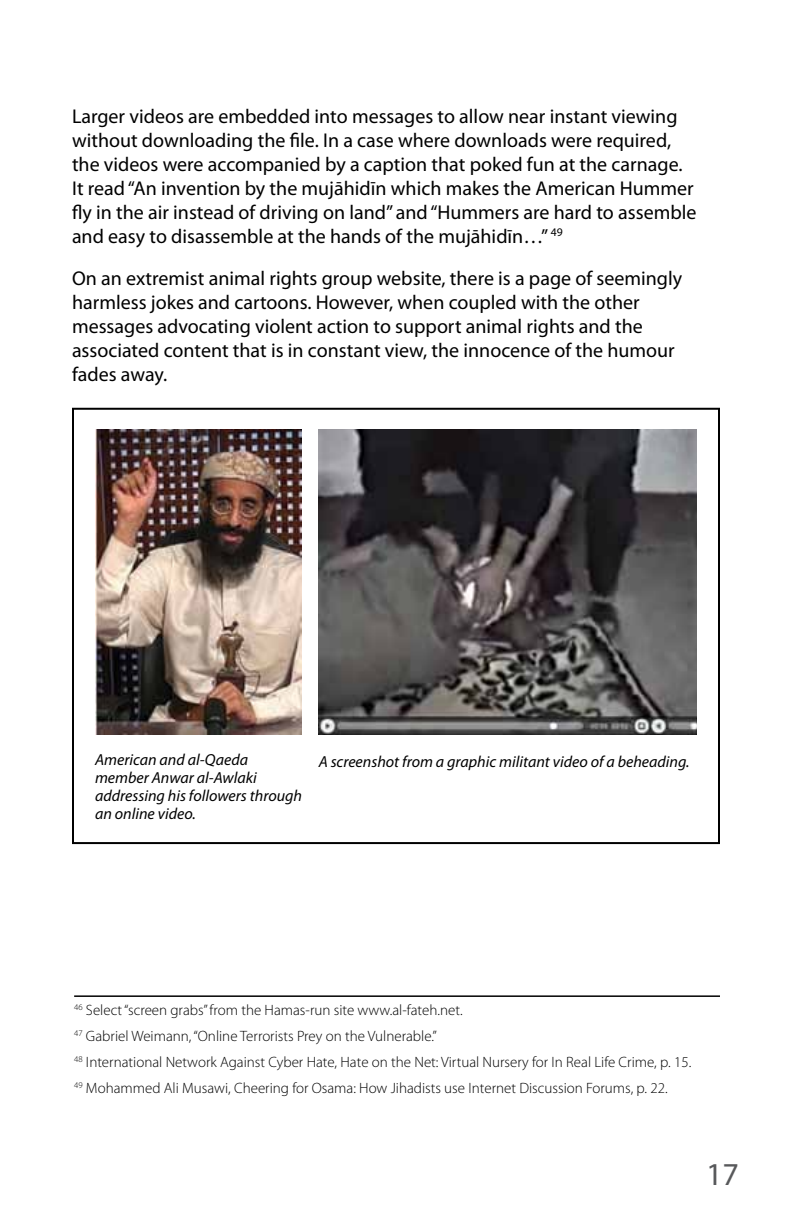
<style>
.page{position:relative;width:792px;height:1224px;background:#fff}
.page>*{position:absolute;margin:0;border:0;box-sizing:border-box;transform-origin:0 0}
.t1{font:32px "Myriad Pro";color:#58595b}
.t2{font:20px/24px "Myriad Pro";color:#000}
.t3{font:italic 16px/18px "Myriad Pro";color:#000}
.t4{font:300 15px/26px "Myriad Pro";color:#000}
</style>
<div class="page">
<div style="left:72px;top:408px;width:648px;height:436px;border:2px solid #000"></div>
<hr style="left:74px;top:995px;width:646px;height:2px;background:#000">
<img style="left:95px;top:430px;width:206px;height:305px">
<img style="left:319px;top:430px;width:378px;height:305px">
<p class="t2" style="left:72px;top:105px;width:626px">Larger videos are embedded into messages to allow near instant viewing without downloading the file. In a case where downloads were required, the videos were accompanied by a caption that poked fun at the carnage.<br>It read “An invention by the mujāhidīn which makes the American Hummer fly in the air instead of driving on land” and “Hummers are hard to assemble and easy to disassemble at the hands of the mujāhidīn…” <sup>49</sup></p>
<p class="t2" style="left:72px;top:267px;width:612px">On an extremist animal rights group website, there is a page of seemingly harmless jokes and cartoons. However, when coupled with the other messages advocating violent action to support animal rights and the associated content that is in constant view, the innocence of the humour fades away.</p>
<p class="t3" style="left:95px;top:751px;width:155px">American and al-Qaeda</p>
<p class="t3" style="left:319px;top:753px;width:372px">A screenshot from a graphic militant video of a beheading.</p>
<p class="t3" style="left:95px;top:769px;width:208px">member Anwar al-Awlaki addressing his followers through an online video.</p>
<p class="t4" style="left:74px;top:997px;width:619px"><sup>46</sup> Select “screen grabs” from the Hamas-run site www.al-fateh.net.<br><sup>47</sup> Gabriel Weimann, “Online Terrorists Prey on the Vulnerable.”<br><sup>48</sup> International Network Against Cyber Hate, Hate on the Net: Virtual Nursery for In Real Life Crime, p. 15.<br><sup>49</sup> Mohammed Ali Musawi, Cheering for Osama: How Jihadists use Internet Discussion Forums, p. 22.</p>
<h1 class="t1" style="left:706px;top:1156px;width:34px">17</h1>
</div>
